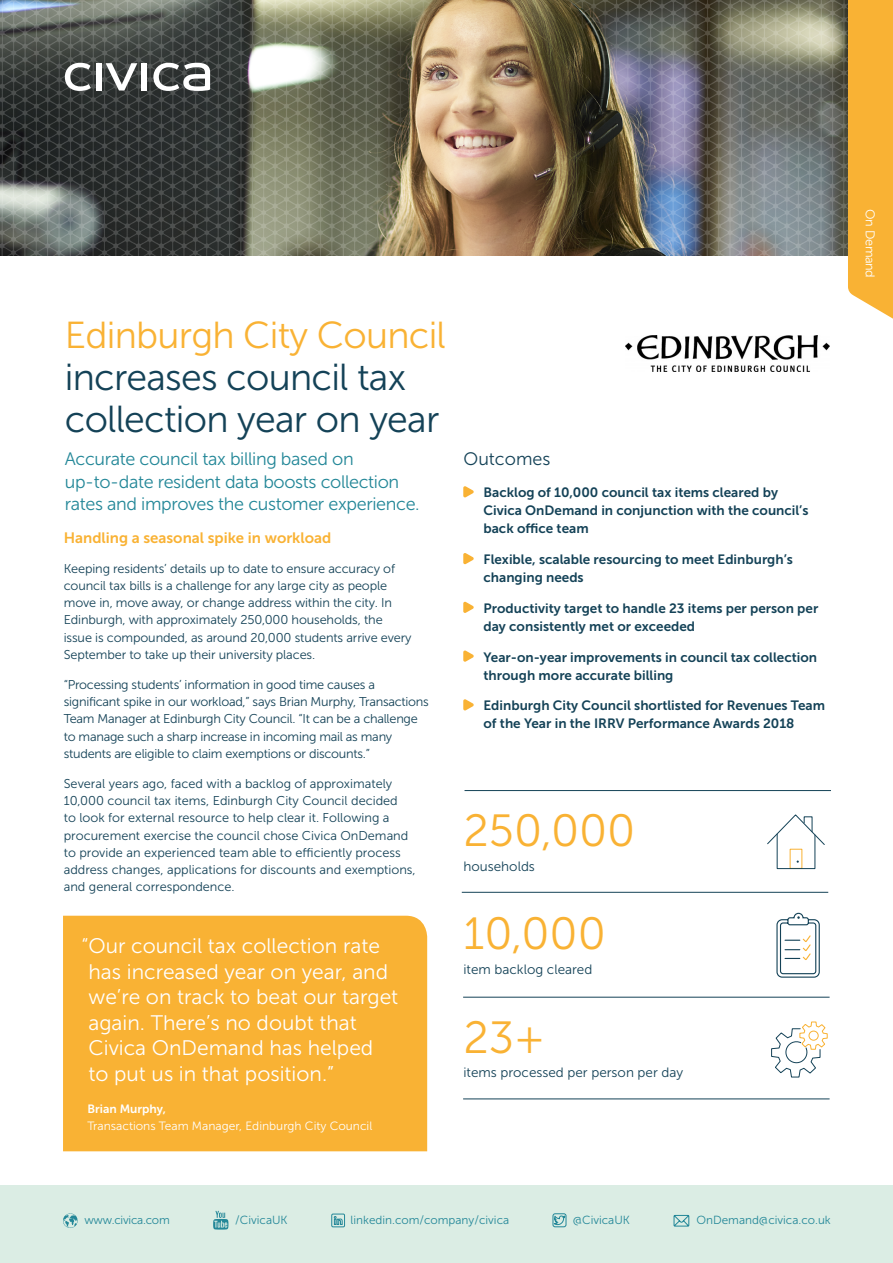
<style>
.page{position:relative;width:893px;height:1263px;background:#fff}
.page>*{position:absolute;margin:0;border:0;box-sizing:border-box;transform-origin:0 0}
.t1{font:45px "Museo Sans 300";color:#f9b234}
.t2{font:37.5px/42px "Museo Sans 300";letter-spacing:-.02em;color:#144257}
.t3{font:37.5px "Museo Sans 300";letter-spacing:-.02em;color:#f9b234}
.t4{font:21px/25.5px "Museo Sans 300";color:#fff}
.t5{font:18px/22.5px "Museo Sans 300";letter-spacing:-.02em;color:#238798}
.t6{font:18px "Museo Sans 300";color:#144257}
.t7{font:15px "Museo Sans 700";color:#f9b234}
.t8{font:13.5px/18px "Museo Sans 700";color:#144257}
.t9{font:13.5px "Museo Sans 300";color:#144257}
.t10{font:12.75px/17.2px "Museo Sans 300";letter-spacing:-.01em;color:#144257}
.t11{font:12.75px "Museo Sans 300";letter-spacing:-.025em;color:#fff}
.t12{font:12px "Museo Sans 300";color:#fff}
.t13{font:12px "Museo Sans 700";color:#fff}
.t14{font:11.7px "Museo Sans 300";color:#238798}
.t15{font:11.7px "Museo Sans 300";letter-spacing:-.02em;color:#238798}
</style>
<div class="page">
<div style="left:0;top:1185px;width:893px;height:78px;background:#dbede4"></div>
<img style="left:0;top:0;width:848px;height:255px">
<div style="left:848px;top:0;width:45px;height:319px;background:#f9b234"></div>
<svg style="left:65px;top:63px;width:26px;height:28px"></svg>
<div style="left:142px;top:63px;width:5px;height:27px;background:#fff"></div>
<div style="left:96px;top:63px;width:6px;height:27px;background:#fff"></div>
<svg style="left:106px;top:63px;width:31px;height:27px"></svg>
<svg style="left:153px;top:63px;width:57px;height:28px"></svg>
<svg style="left:463px;top:486px;width:11px;height:12px"></svg>
<svg style="left:463px;top:553px;width:11px;height:12px"></svg>
<svg style="left:463px;top:601px;width:11px;height:12px"></svg>
<svg style="left:463px;top:650px;width:11px;height:12px"></svg>
<svg style="left:463px;top:699px;width:11px;height:12px"></svg>
<svg style="left:63px;top:1213px;width:15px;height:15px"></svg>
<svg style="left:674px;top:1215px;width:15px;height:11px"></svg>
<div style="left:332px;top:1214px;width:13px;height:13px;border:1px solid #238798"></div>
<svg style="left:334px;top:1216px;width:9px;height:9px"></svg>
<svg style="left:553px;top:1213px;width:13px;height:14px"></svg>
<svg style="left:213px;top:1211px;width:15px;height:18px"></svg>
<img style="left:626px;top:336px;width:203px;height:36px">
<div style="left:63px;top:916px;width:364px;height:235px;background:#f9b234"></div>
<svg style="left:767px;top:814px;width:58px;height:55px"></svg>
<svg style="left:776px;top:912px;width:44px;height:66px"></svg>
<svg style="left:771px;top:1021px;width:57px;height:57px"></svg>
<hr style="left:464px;top:790px;width:367px;height:1px;background:#144257">
<hr style="left:462px;top:892px;width:366px;height:1px;background:#144257">
<hr style="left:463px;top:997px;width:367px;height:1px;background:#144257">
<hr style="left:463px;top:1098px;width:367px;height:1px;background:#144257">
<h2 class="t3" style="left:65px;top:315px;width:383px">Edinburgh City Council</h2>
<h2 class="t2" style="left:65px;top:356px;width:376px">increases council tax collection year on year</h2>
<h3 class="t5" style="left:65px;top:448px;width:356px">Accurate council tax billing based on up-to-date resident data boosts collection rates and improves the customer experience.</h3>
<h3 class="t6" style="left:463px;top:449px;width:88px">Outcomes</h3>
<p class="t8" style="left:483px;top:484px;width:326px">Backlog of 10,000 council tax items cleared by<br>Civica OnDemand in conjunction with the council’s back office team</p>
<p class="t8" style="left:483px;top:550px;width:311px">Flexible, scalable resourcing to meet Edinburgh’s changing needs</p>
<p class="t8" style="left:483px;top:599px;width:336px">Productivity target to handle 23 items per person per day consistently met or exceeded</p>
<p class="t8" style="left:483px;top:648px;width:335px">Year-on-year improvements in council tax collection through more accurate billing</p>
<p class="t8" style="left:483px;top:697px;width:343px">Edinburgh City Council shortlisted for Revenues Team of the Year in the IRRV Performance Awards 2018</p>
<p class="t7" style="left:64px;top:529px;width:269px">Handling a seasonal spike in workload</p>
<p class="t10" style="left:64px;top:560px;width:349px">Keeping residents’ details up to date to ensure accuracy of council tax bills is a challenge for any large city as people move in, move away, or change address within the city. In Edinburgh, with approximately 250,000 households, the issue is compounded, as around 20,000 students arrive every September to take up their university places.</p>
<p class="t10" style="left:64px;top:676px;width:367px">“Processing students’ information in good time causes a significant spike in our workload,” says Brian Murphy, Transactions Team Manager at Edinburgh City Council. “It can be a challenge to manage such a sharp increase in incoming mail as many students are eligible to claim exemptions or discounts.”</p>
<p class="t10" style="left:64px;top:775px;width:353px">Several years ago, faced with a backlog of approximately 10,000 council tax items, Edinburgh City Council decided<br>to look for external resource to help clear it. Following a procurement exercise the council chose Civica OnDemand to provide an experienced team able to efficiently process address changes, applications for discounts and exemptions, and general correspondence.</p>
<h1 class="t1" style="left:463px;top:806px;width:173px">250,000</h1>
<p class="t9" style="left:463px;top:859px;width:73px">households</p>
<h3 class="t4" style="left:89px;top:934px;width:311px;text-indent:-7px">“Our council tax collection rate has increased year on year, and we’re on track to beat our target again. There’s no doubt that<br>Civica OnDemand has helped to put us in that position.”</h3>
<p class="t13" style="left:87px;top:1102px;width:80px">Brian Murphy,</p>
<p class="t12" style="left:87px;top:1119px;width:286px">Transactions Team Manager, Edinburgh City Council</p>
<h1 class="t1" style="left:463px;top:909px;width:144px">10,000</h1>
<p class="t9" style="left:463px;top:962px;width:130px">item backlog cleared</p>
<h1 class="t1" style="left:463px;top:1013px;width:83px">23+</h1>
<p class="t9" style="left:463px;top:1065px;width:221px">items processed per person per day</p>
<p class="t15" style="left:84px;top:1213px;width:87px">www.civica.com</p>
<p class="t14" style="left:235px;top:1214px;width:54px">/CivicaUK</p>
<p class="t14" style="left:351px;top:1214px;width:160px">linkedin.com/company/civica</p>
<p class="t14" style="left:573px;top:1214px;width:59px">@CivicaUK</p>
<p class="t14" style="left:696px;top:1214px;width:136px">OnDemand@civica.co.uk</p>
<p class="t11" style="left:877px;top:209px;width:70px;rotate:90deg">On Demand</p>
</div>
